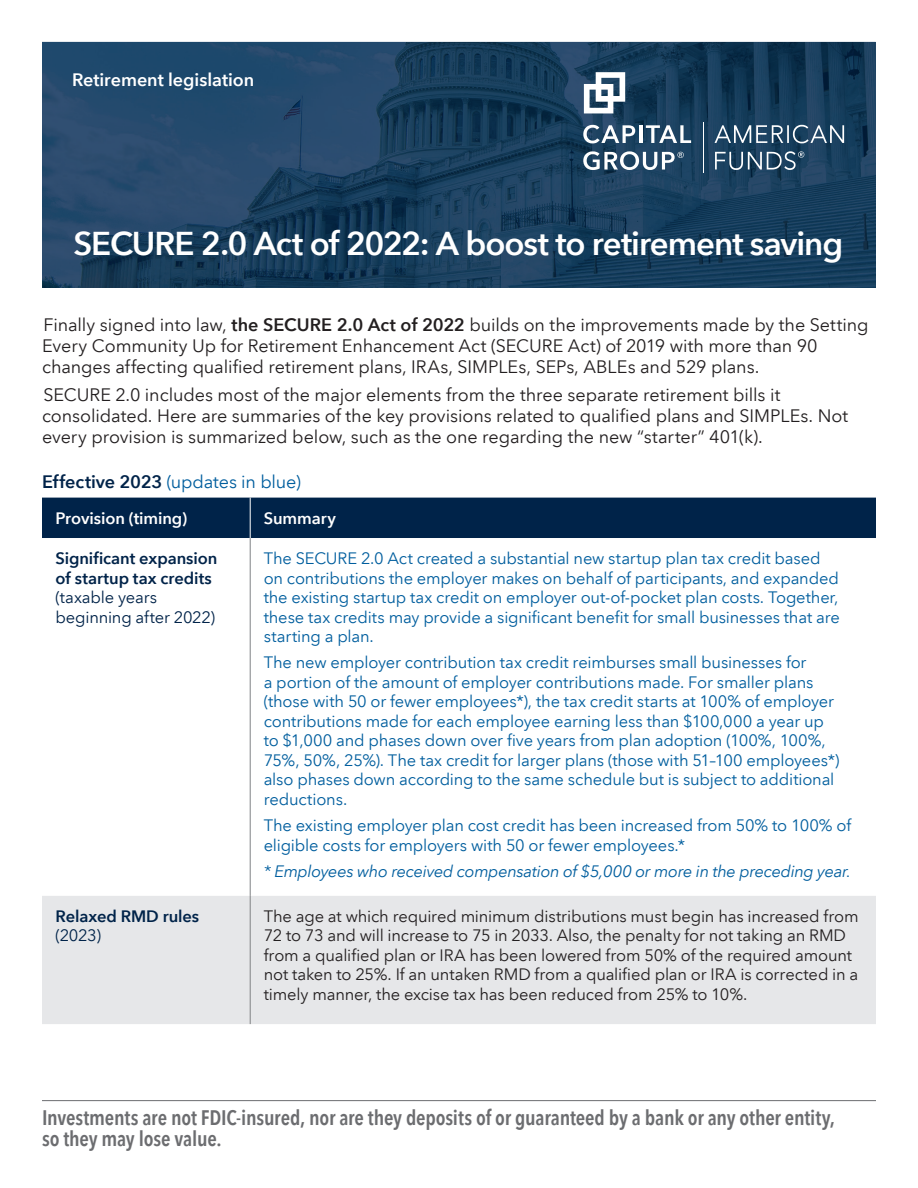
<style>
.page{position:relative;width:918px;height:1188px;background:#fff}
.page>*{position:absolute;margin:0;border:0;box-sizing:border-box;transform-origin:0 0}
.t1{font:600 33px "Avenir Next LT Com";letter-spacing:-.03em;color:#fff}
.t2{font:600 condensed 21px/21px "Avenir Next LT Com";letter-spacing:-.01em;color:#6c6d70}
.t3{font:18px/21px "Avenir Next LT Com";letter-spacing:-.005em;color:#231f20}
.t4{font:18px "Avenir Next LT Com";letter-spacing:-.01em;color:#005e9e}
.t5{font:600 18px "Avenir Next LT Com";letter-spacing:-.005em;color:#fff}
.t6{font:16.5px/19.5px "Avenir Next LT Com";letter-spacing:-.01em;color:#005e9e}
.t7{font:16.5px/19.5px "Avenir Next LT Com";letter-spacing:-.01em;color:#231f20}
.t8{font:italic 16.5px "Avenir Next LT Com";letter-spacing:-.02em;color:#005e9e}
.t9{font:600 16.5px/19.5px "Avenir Next LT Com";letter-spacing:-.005em;color:#002349}
.t10{font:16.5px/19.5px "Avenir Next LT Com";letter-spacing:-.015em;color:#002349}
.t11{font:600 16.5px "Avenir Next LT Com";letter-spacing:-.005em;color:#fff}
.s1{font-weight:600}
.s2{font-weight:600;color:#002349}
</style>
<div class="page">
<img style="left:42px;top:42px;width:834px;height:246px">
<hr style="left:703px;top:122px;width:1px;height:50px;background:#fff">
<svg style="left:583px;top:125px;width:52px;height:18px"></svg>
<hr style="left:639px;top:125px;width:3px;height:18px;background:#fff">
<svg style="left:646px;top:125px;width:45px;height:18px"></svg>
<svg style="left:583px;top:151px;width:101px;height:19px"></svg>
<svg style="left:715px;top:125px;width:129px;height:18px;background:#557288"></svg>
<svg style="left:584px;top:72px;width:41px;height:41px"></svg>
<svg style="left:715px;top:151px;width:89px;height:19px;background:#4d6a81"></svg>
<hr style="left:42px;top:1100px;width:834px;height:1px;background:#6c6d70">
<div style="left:42px;top:498px;width:834px;height:40px;background:#002349"></div>
<div style="left:42px;top:896px;width:834px;height:128px;background:#e6e7e9"></div>
<hr style="left:250px;top:498px;width:1px;height:40px;background:#fff">
<hr style="left:250px;top:538px;width:1px;height:358px;background:#808285">
<hr style="left:250px;top:896px;width:1px;height:128px;background:#808285">
<p class="t5" style="left:72px;top:68px;width:184px">Retirement legislation</p>
<h1 class="t1" style="left:74px;top:223px;width:771px">SECURE 2.0 Act of 2022: A boost to retirement saving</h1>
<p class="t3" style="left:42px;top:315px;width:828px">Finally signed into law, <span class="s1">the SECURE 2.0 Act of 2022</span> builds on the improvements made by the Setting<br>Every Community Up for Retirement Enhancement Act (SECURE Act) of 2019 with more than 90 changes affecting qualified retirement plans, IRAs, SIMPLEs, SEPs, ABLEs and 529 plans.</p>
<p class="t3" style="left:42px;top:384px;width:808px">SECURE 2.0 includes most of the major elements from the three separate retirement bills it consolidated. Here are summaries of the key provisions related to qualified plans and SIMPLEs. Not every provision is summarized below, such as the one regarding the new “starter” 401(k).</p>
<p class="t4" style="left:42px;top:471px;width:260px"><span class="s2">Effective 2023</span> (updates in blue)</p>
<p class="t11" style="left:56px;top:508px;width:133px">Provision (timing)</p>
<p class="t11" style="left:264px;top:508px;width:74px">Summary</p>
<p class="t9" style="left:56px;top:548px;width:163px">Significant expansion of startup tax credits</p>
<p class="t10" style="left:56px;top:588px;width:161px">(taxable years beginning after 2022)</p>
<p class="t6" style="left:264px;top:549px;width:578px">The SECURE 2.0 Act created a substantial new startup plan tax credit based on contributions the employer makes on behalf of participants, and expanded the existing startup tax credit on employer out-of-pocket plan costs. Together, these tax credits may provide a significant benefit for small businesses that are starting a plan.</p>
<p class="t6" style="left:264px;top:653px;width:577px">The new employer contribution tax credit reimburses small businesses for<br>a portion of the amount of employer contributions made. For smaller plans (those with 50 or fewer employees*), the tax credit starts at 100% of employer contributions made for each employee earning less than $100,000 a year up to $1,000 and phases down over five years from plan adoption (100%, 100%, 75%, 50%, 25%). The tax credit for larger plans (those with 51–100 employees*) also phases down according to the same schedule but is subject to additional reductions.</p>
<p class="t6" style="left:264px;top:816px;width:589px">The existing employer plan cost credit has been increased from 50% to 100% of eligible costs for employers with 50 or fewer employees.*</p>
<p class="t8" style="left:264px;top:861px;width:589px">* Employees who received compensation of $5,000 or more in the preceding year.</p>
<p class="t9" style="left:56px;top:906px;width:145px">Relaxed RMD rules</p>
<p class="t10" style="left:56px;top:926px;width:47px">(2023)</p>
<p class="t7" style="left:264px;top:906px;width:597px">The age at which required minimum distributions must begin has increased from 72 to 73 and will increase to 75 in 2033. Also, the penalty for not taking an RMD from a qualified plan or IRA has been lowered from 50% of the required amount not taken to 25%. If an untaken RMD from a qualified plan or IRA is corrected in a timely manner, the excise tax has been reduced from 25% to 10%.</p>
<p class="t2" style="left:42px;top:1107px;width:794px">Investments are not FDIC-insured, nor are they deposits of or guaranteed by a bank or any other entity, so they may lose value.</p>
</div>
